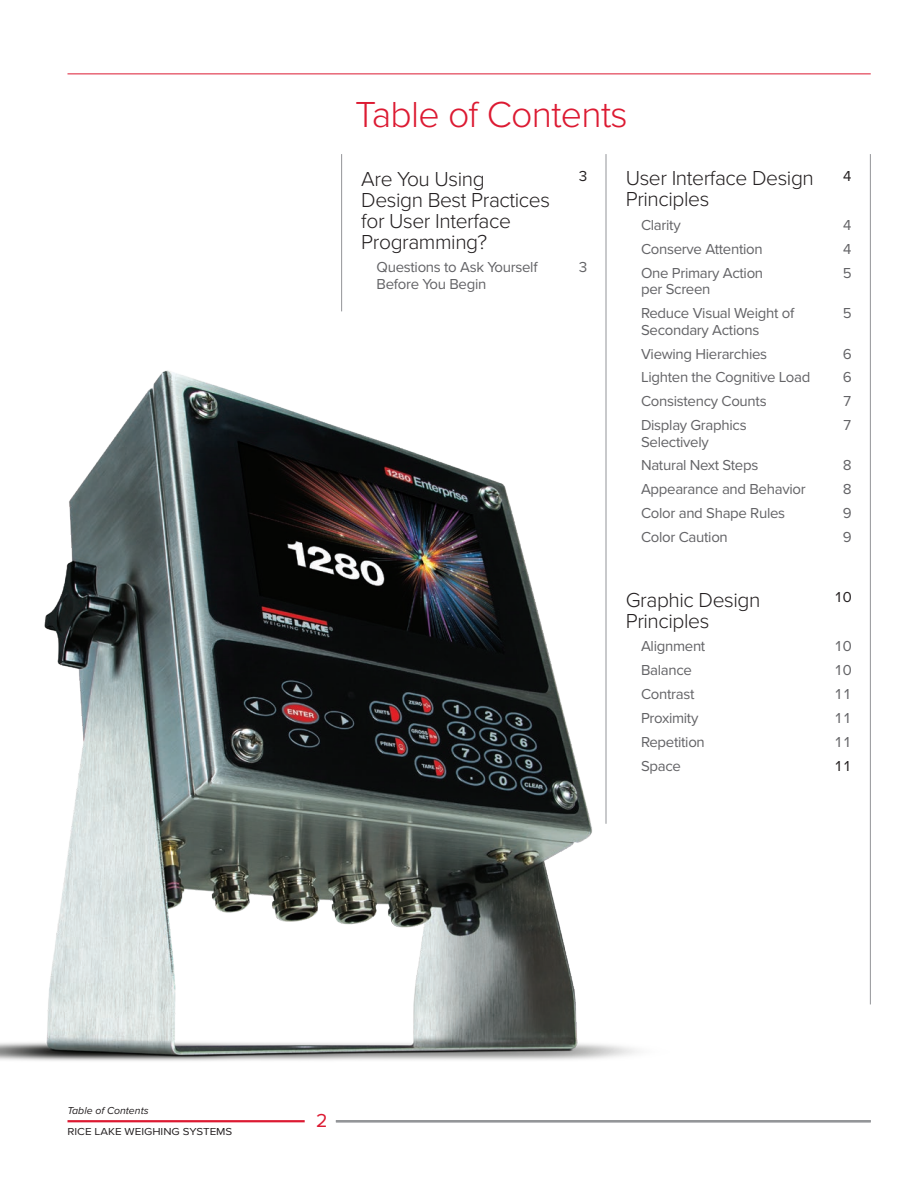
<style>
.page{position:relative;width:918px;height:1188px;background:#fff}
.page>*{position:absolute;margin:0;border:0;box-sizing:border-box;transform-origin:0 0}
.Headline__Light_Red{font:300 37.5px "Proxima Nova";letter-spacing:-.02em;color:#dc1a32}
.Section_Headline_TOC{font:300 21px/21px "Proxima Nova";letter-spacing:-.02em;color:#231f20}
.t1{font:19.5px "Proxima Nova";color:#dc1a32}
.Headline__Light_Red-2{font:15px/16.5px "Proxima Nova";letter-spacing:-.02em;color:#636366}
.Section_Headline_TOC-2{font:15px "Proxima Nova";letter-spacing:-.02em;color:#636366}
.Section_Headline_TOC-3{font:15px "Proxima Nova";color:#231f20}
.t2{font:10.5px "Proxima Nova";color:#231f20;scale:1.1 1}
.CW_Message{font:italic 10.5px "Proxima Nova";color:#231f20}
</style>
<div class="page">
<hr style="left:68px;top:74px;width:803px;height:1px;background:#dc1a32">
<hr style="left:336px;top:1120px;width:535px;height:2px;background:#939598">
<img style="left:0;top:351px;width:638px;height:771px">
<hr style="left:341px;top:154px;width:1px;height:157px;background:#939598">
<hr style="left:606px;top:154px;width:1px;height:670px;background:#939598">
<hr style="left:870px;top:154px;width:1px;height:850px;background:#939598">
<p class="Headline__Light_Red" style="left:355px;top:86px;width:274px">Table of Contents</p>
<p class="Section_Headline_TOC" style="left:361px;top:167px;width:190px">Are You Using<br>Design Best Practices for User Interface<br>Programming?</p>
<p class="Section_Headline_TOC-3" style="left:578px;top:165px;width:10px">3</p>
<p class="Headline__Light_Red-2" style="left:377px;top:258px;width:163px">Questions to Ask Yourself<br>Before You Begin</p>
<p class="Section_Headline_TOC-2" style="left:578px;top:256px;width:10px">3</p>
<p class="Section_Headline_TOC" style="left:626px;top:167px;width:190px">User Interface Design<br>Principles</p>
<p class="Section_Headline_TOC-3" style="left:843px;top:164px;width:10px">4</p>
<p class="Headline__Light_Red-2" style="left:641px;top:216px;width:41px">Clarity</p>
<p class="Section_Headline_TOC-2" style="left:843px;top:214px;width:10px">4</p>
<p class="Headline__Light_Red-2" style="left:641px;top:240px;width:123px">Conserve Attention</p>
<p class="Section_Headline_TOC-2" style="left:843px;top:238px;width:10px">4</p>
<p class="Headline__Light_Red-2" style="left:641px;top:264px;width:124px">One Primary Action per Screen</p>
<p class="Section_Headline_TOC-2" style="left:843px;top:262px;width:10px">5</p>
<p class="Headline__Light_Red-2" style="left:641px;top:304px;width:155px">Reduce Visual Weight of<br>Secondary Actions</p>
<p class="Section_Headline_TOC-2" style="left:843px;top:302px;width:10px">5</p>
<p class="Headline__Light_Red-2" style="left:641px;top:345px;width:128px">Viewing Hierarchies</p>
<p class="Section_Headline_TOC-2" style="left:843px;top:342px;width:10px">6</p>
<p class="Headline__Light_Red-2" style="left:641px;top:369px;width:171px">Lighten the Cognitive Load</p>
<p class="Section_Headline_TOC-2" style="left:843px;top:366px;width:10px">6</p>
<p class="Headline__Light_Red-2" style="left:641px;top:392px;width:127px">Consistency Counts</p>
<p class="Section_Headline_TOC-2" style="left:843px;top:390px;width:10px">7</p>
<p class="Headline__Light_Red-2" style="left:641px;top:416px;width:107px">Display Graphics<br>Selectively</p>
<p class="Section_Headline_TOC-2" style="left:843px;top:414px;width:10px">7</p>
<p class="Headline__Light_Red-2" style="left:641px;top:457px;width:119px">Natural Next Steps</p>
<p class="Section_Headline_TOC-2" style="left:843px;top:454px;width:10px">8</p>
<p class="Headline__Light_Red-2" style="left:641px;top:480px;width:166px">Appearance and Behavior</p>
<p class="Section_Headline_TOC-2" style="left:843px;top:478px;width:10px">8</p>
<p class="Headline__Light_Red-2" style="left:641px;top:504px;width:146px">Color and Shape Rules</p>
<p class="Section_Headline_TOC-2" style="left:843px;top:502px;width:10px">9</p>
<p class="Headline__Light_Red-2" style="left:641px;top:528px;width:88px">Color Caution</p>
<p class="Section_Headline_TOC-2" style="left:843px;top:526px;width:10px">9</p>
<p class="Section_Headline_TOC" style="left:626px;top:588px;width:136px">Graphic Design</p>
<p class="Section_Headline_TOC" style="left:626px;top:609px;width:85px">Principles</p>
<p class="Section_Headline_TOC-3" style="left:834px;top:586px;width:19px">10</p>
<p class="Headline__Light_Red-2" style="left:641px;top:638px;width:66px">Alignment</p>
<p class="Section_Headline_TOC-2" style="left:834px;top:635px;width:19px">10</p>
<p class="Headline__Light_Red-2" style="left:641px;top:661px;width:52px">Balance</p>
<p class="Section_Headline_TOC-2" style="left:834px;top:659px;width:19px">10</p>
<p class="Headline__Light_Red-2" style="left:641px;top:685px;width:55px">Contrast</p>
<p class="Section_Headline_TOC-2" style="left:834px;top:683px;width:19px">11</p>
<p class="Headline__Light_Red-2" style="left:641px;top:709px;width:59px">Proximity</p>
<p class="Section_Headline_TOC-2" style="left:834px;top:707px;width:19px">11</p>
<p class="Headline__Light_Red-2" style="left:641px;top:733px;width:65px">Repetition</p>
<p class="Section_Headline_TOC-2" style="left:834px;top:731px;width:19px">11</p>
<p class="Headline__Light_Red-2" style="left:641px;top:757px;width:41px">Space</p>
<p class="Section_Headline_TOC-3" style="left:834px;top:755px;width:19px">11</p>
<p class="CW_Message" style="left:68px;top:1103px;width:83px">Table of Contents</p>
<p class="t2" style="left:68px;top:1123px;width:151px">RICE LAKE WEIGHING SYSTEMS</p>
<h3 class="t1" style="left:316px;top:1106px;width:13px">2</h3>
</div>
